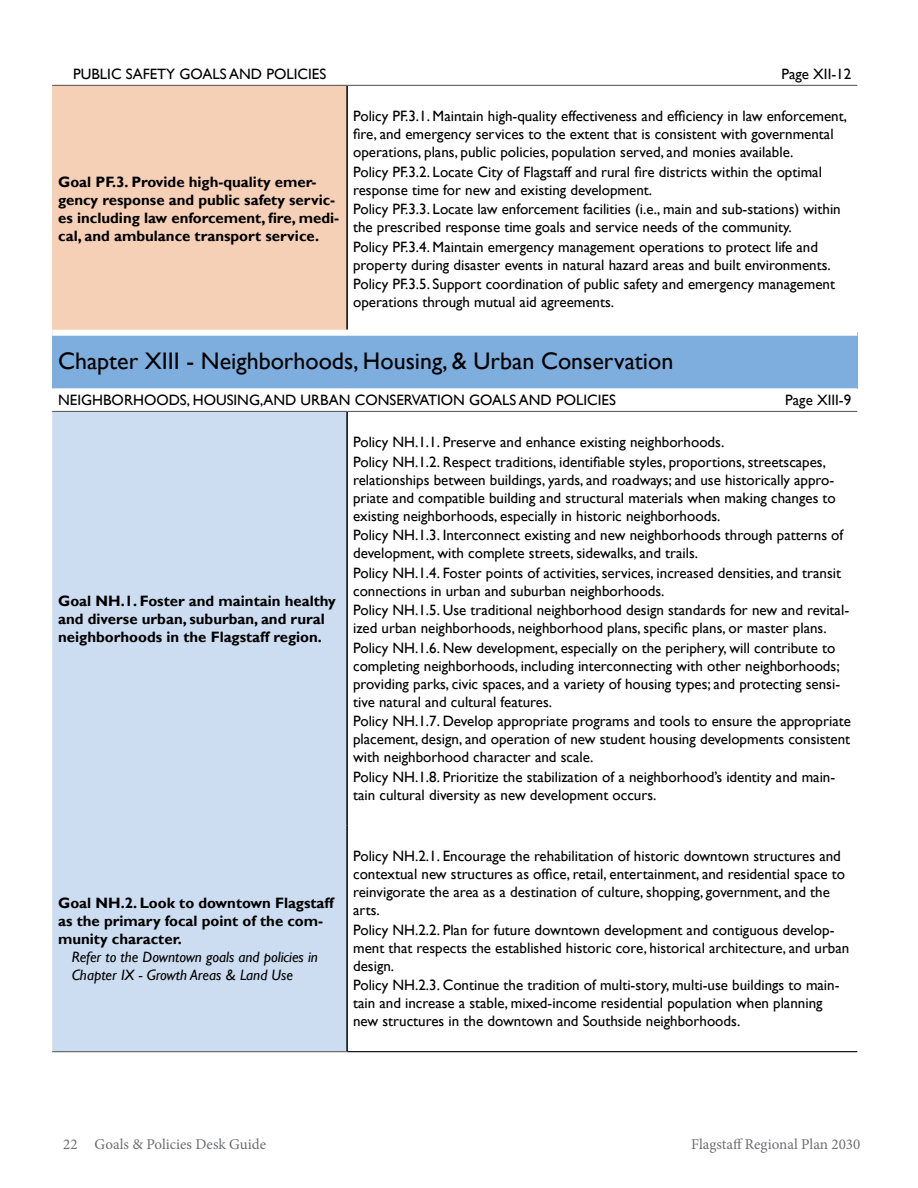
<style>
.page{position:relative;width:918px;height:1188px;background:#fff}
.page>*{position:absolute;margin:0;border:0;box-sizing:border-box;transform-origin:0 0}
.Policies{font:24px "Gill Sans";color:#000}
.Policies-2{font:15px/18px "Gill Sans";color:#000}
.Policies-3{font:700 15px/18px "Gill Sans";color:#000}
.Policies-4{font:italic 15px/18px "Gill Sans";color:#000}
.t1{font:15px "Minion Pro";color:#6d6e71}
</style>
<div class="page">
<div style="left:52px;top:85px;width:295px;height:248px;background:#f5d0b6"></div>
<div style="left:52px;top:333px;width:805px;height:56px;background:#7eaedd"></div>
<div style="left:52px;top:412px;width:294px;height:639px;background:#cdddf1"></div>
<hr style="left:346px;top:412px;width:2px;height:413px;background:#000">
<hr style="left:347px;top:1051px;width:510px;height:1px;background:#000">
<hr style="left:52px;top:411px;width:295px;height:1px;background:#5f6062">
<hr style="left:347px;top:411px;width:510px;height:1px;background:#5f6062">
<hr style="left:347px;top:85px;width:510px;height:1px;background:#5f6062">
<hr style="left:52px;top:85px;width:295px;height:1px;background:#5f6062">
<hr style="left:346px;top:86px;width:2px;height:244px;background:#000">
<hr style="left:346px;top:825px;width:2px;height:226px;background:#000">
<hr style="left:52px;top:1051px;width:295px;height:1px;background:#5f6062">
<hr style="left:52px;top:388px;width:295px;height:2px;background:#fff">
<hr style="left:347px;top:388px;width:510px;height:2px;background:#fff">
<div style="left:52px;top:330px;width:295px;height:6px;background:#fff"></div>
<div style="left:347px;top:330px;width:510px;height:6px;background:#fff"></div>
<p class="Policies-2" style="left:73px;top:66px;width:255px">PUBLIC SAFETY GOALS AND POLICIES</p>
<p class="Policies-2" style="left:782px;top:66px;width:71px">Page XII-12</p>
<p class="Policies-3" style="left:58px;top:174px;width:282px">Goal PF.3. Provide high-quality emer&shy;gency response and public safety servic&shy;es including law enforcement, fire, medi&shy;cal, and ambulance transport service.</p>
<p class="Policies-2" style="left:353px;top:107px;width:495px">Policy PF.3.1. Maintain high-quality effectiveness and efficiency in law enforcement, fire, and emergency services to the extent that is consistent with governmental operations, plans, public policies, population served, and monies available.</p>
<p class="Policies-2" style="left:353px;top:163px;width:470px">Policy PF.3.2. Locate City of Flagstaff and rural fire districts within the optimal response time for new and existing development.</p>
<p class="Policies-2" style="left:353px;top:200px;width:489px">Policy PF.3.3. Locate law enforcement facilities (i.e., main and sub-stations) within the prescribed response time goals and service needs of the community.</p>
<p class="Policies-2" style="left:353px;top:238px;width:479px">Policy PF.3.4. Maintain emergency management operations to protect life and property during disaster events in natural hazard areas and built environments.</p>
<p class="Policies-2" style="left:353px;top:275px;width:483px">Policy PF.3.5. Support coordination of public safety and emergency management operations through mutual aid agreements.</p>
<p class="Policies" style="left:58px;top:347px;width:617px">Chapter XIII - Neighborhoods, Housing, &amp; Urban Conservation</p>
<p class="Policies-2" style="left:58px;top:392px;width:559px">NEIGHBORHOODS, HOUSING,AND URBAN CONSERVATION GOALS AND POLICIES</p>
<p class="Policies-2" style="left:785px;top:392px;width:68px">Page XIII-9</p>
<p class="Policies-3" style="left:58px;top:592px;width:279px">Goal NH.1. Foster and maintain healthy and diverse urban, suburban, and rural neighborhoods in the Flagstaff region.</p>
<p class="Policies-2" style="left:353px;top:434px;width:373px">Policy NH.1.1. Preserve and enhance existing neighborhoods.</p>
<p class="Policies-2" style="left:353px;top:453px;width:484px">Policy NH.1.2. Respect traditions, identifiable styles, proportions, streetscapes, relationships between buildings, yards, and roadways; and use historically appro&shy;priate and compatible building and structural materials when making changes to existing neighborhoods, especially in historic neighborhoods.</p>
<p class="Policies-2" style="left:353px;top:527px;width:492px">Policy NH.1.3. Interconnect existing and new neighborhoods through patterns of development, with complete streets, sidewalks, and trails.</p>
<p class="Policies-2" style="left:353px;top:564px;width:490px">Policy NH.1.4. Foster points of activities, services, increased densities, and transit connections in urban and suburban neighborhoods.</p>
<p class="Policies-2" style="left:353px;top:602px;width:498px">Policy NH.1.5. Use traditional neighborhood design standards for new and revital&shy;ized urban neighborhoods, neighborhood plans, specific plans, or master plans.</p>
<p class="Policies-2" style="left:353px;top:639px;width:489px">Policy NH.1.6. New development, especially on the periphery, will contribute to completing neighborhoods, including interconnecting with other neighborhoods; providing parks, civic spaces, and a variety of housing types; and protecting sensi&shy;tive natural and cultural features.</p>
<p class="Policies-2" style="left:353px;top:713px;width:499px;text-align:justify">Policy NH.1.7. Develop appropriate programs and tools to ensure the appropriate placement, design, and operation of new student housing developments consistent with neighborhood character and scale.</p>
<p class="Policies-2" style="left:353px;top:768px;width:484px">Policy NH.1.8. Prioritize the stabilization of a neighborhood’s identity and main&shy;tain cultural diversity as new development occurs.</p>
<p class="Policies-3" style="left:58px;top:894px;width:277px">Goal NH.2. Look to downtown Flagstaff as the primary focal point of the com&shy;munity character.</p>
<p class="Policies-4" style="left:72px;top:948px;width:248px">Refer to the Downtown goals and policies in<br>Chapter IX - Growth Areas &amp; Land Use</p>
<p class="Policies-2" style="left:353px;top:847px;width:493px">Policy NH.2.1. Encourage the rehabilitation of historic downtown structures and contextual new structures as office, retail, entertainment, and residential space to reinvigorate the area as a destination of culture, shopping, government, and the arts.</p>
<p class="Policies-2" style="left:353px;top:921px;width:498px">Policy NH.2.2. Plan for future downtown development and contiguous develop&shy;ment that respects the established historic core, historical architecture, and urban design.</p>
<p class="Policies-2" style="left:353px;top:976px;width:488px">Policy NH.2.3. Continue the tradition of multi-story, multi-use buildings to main&shy;tain and increase a stable, mixed-income residential population when planning new structures in the downtown and Southside neighborhoods.</p>
<p class="t1" style="left:63px;top:1135px;width:204px">22 Goals &amp; Policies Desk Guide</p>
<p class="t1" style="left:691px;top:1135px;width:171px">Flagstaff Regional Plan 2030</p>
</div>
